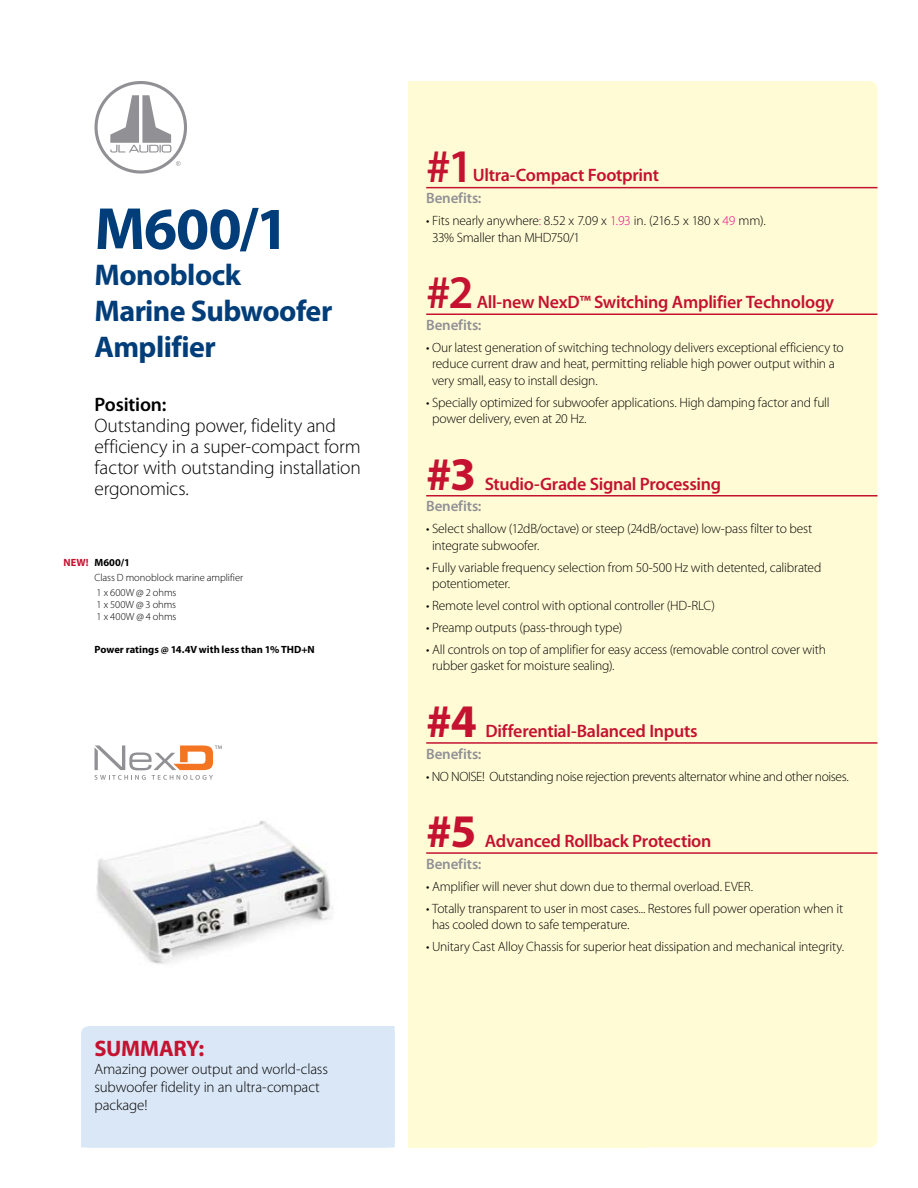
<style>
.page{position:relative;width:918px;height:1188px;background:#fff}
.page>*{position:absolute;margin:0;border:0;box-sizing:border-box;transform-origin:0 0}
.t1{font:700 60px "Myriad Pro";color:#003d79}
.t2{font:700 46.95px "Myriad Pro";color:#c41230}
.t3{font:600 46.95px "Myriad Pro";color:#c41230}
.t4{font:700 30px/36px "Myriad Pro";letter-spacing:-.02em;color:#003d79}
.t5{font:700 22.5px "Myriad Pro";letter-spacing:-.015em;color:#c41230}
.t6{font:300 19.5px/21px "Myriad Pro";letter-spacing:-.01em;color:#000}
.t7{font:600 19.5px "Myriad Pro";letter-spacing:-.01em;color:#000}
.t8{font:600 18px "Myriad Pro";letter-spacing:-.015em;color:#c41230}
.t9{font:300 15px/18px "Myriad Pro";letter-spacing:-.005em;color:#000}
.t10{font:600 15px "Myriad Pro";letter-spacing:-.01em;color:#919195}
.t11{font:300 13.5px/16.5px "Myriad Pro";letter-spacing:-.015em;color:#000}
.t12{font:300 10.5px/15px "Myriad Pro";letter-spacing:-.005em;color:#000}
.t13{font:700 10.5px "Myriad Pro";color:#000}
.t14{font:700 10.5px "Myriad Pro";color:#c41230}
.s1{color:#ec008c}
</style>
<div class="page">
<div style="left:408px;top:81px;width:469px;height:1067px;background:#fffcd5;border-radius:8px"></div>
<div style="left:408px;top:81px;width:237px;height:1067px;background:#fffcd5"></div>
<div style="left:81px;top:1026px;width:314px;height:122px;background:#dae7f6"></div>
<svg style="left:94px;top:81px;width:93px;height:93px"></svg>
<hr style="left:426px;top:187px;width:451px;height:1px;background:#c41230">
<hr style="left:426px;top:314px;width:451px;height:1px;background:#c41230">
<hr style="left:426px;top:495px;width:451px;height:1px;background:#c41230">
<hr style="left:426px;top:742px;width:451px;height:2px;background:#c41230">
<hr style="left:426px;top:852px;width:451px;height:2px;background:#c41230">
<img style="left:96px;top:820px;width:237px;height:144px">
<svg style="left:95px;top:746px;width:127px;height:34px"></svg>
<h1 class="t1" style="left:94px;top:190px;width:196px">M600/1</h1>
<h3 class="t4" style="left:94px;top:256px;width:239px">Monoblock<br>Marine Subwoofer<br>Amplifier</h3>
<h3 class="t7" style="left:94px;top:392px;width:73px">Position:</h3>
<h3 class="t6" style="left:94px;top:415px;width:268px">Outstanding power, fidelity and efficiency in a super-compact form factor with outstanding installation ergonomics.</h3>
<p class="t13" style="left:94px;top:556px;width:37px">M600/1</p>
<p class="t12" style="left:94px;top:570px;width:150px">Class D monoblock marine amplifier<br>1 x 600W @ 2 ohms</p>
<p class="t12" style="left:97px;top:599px;width:81px;line-height:12px">1 x 500W @ 3 ohms<br>1 x 400W @ 4 ohms</p>
<p class="t13" style="left:94px;top:643px;width:222px">Power ratings @ 14.4V with less than 1% THD+N</p>
<p class="t14" style="left:63px;top:556px;width:27px">NEW!</p>
<h3 class="t5" style="left:94px;top:1034px;width:111px">SUMMARY:</h3>
<p class="t9" style="left:95px;top:1060px;width:235px">Amazing power output and world-class subwoofer fidelity in an ultra-compact package!</p>
<h2 class="t3" style="left:426px;top:136px;width:49px">#1</h2>
<h3 class="t8" style="left:473px;top:164px;width:188px">Ultra-Compact Footprint</h3>
<p class="t10" style="left:426px;top:189px;width:57px">Benefits:</p>
<p class="t11" style="left:432px;top:212px;width:335px;text-indent:-6px">• Fits nearly anywhere<span class="s1">:</span> 8.52 x 7.09 x <span class="s1">1.93</span> in. (216.5 x 180 x <span class="s1">49</span> mm).<br>33% Smaller than MHD750/1</p>
<h2 class="t3" style="left:426px;top:262px;width:49px">#2</h2>
<h3 class="t8" style="left:477px;top:291px;width:359px">All-new NexD™ Switching Amplifier Technology</h3>
<p class="t10" style="left:426px;top:315px;width:57px">Benefits:</p>
<p class="t11" style="left:432px;top:339px;width:413px;text-indent:-6px">• Our latest generation of switching technology delivers exceptional efficiency to reduce current draw and heat, permitting reliable high power output within a very small, easy to install design.</p>
<p class="t11" style="left:432px;top:394px;width:399px;text-indent:-6px">• Specially optimized for subwoofer applications. High damping factor and full power delivery, even at 20 Hz.</p>
<h2 class="t2" style="left:426px;top:443px;width:51px">#3</h2>
<h3 class="t8" style="left:485px;top:472px;width:238px">Studio-Grade Signal Processing</h3>
<p class="t10" style="left:426px;top:497px;width:57px">Benefits:</p>
<p class="t11" style="left:432px;top:521px;width:382px;text-indent:-6px">• Select shallow (12dB/octave) or steep (24dB/octave) low-pass filter to best integrate subwoofer.</p>
<p class="t11" style="left:432px;top:559px;width:391px;text-indent:-6px">• Fully variable frequency selection from 50-500 Hz with detented, calibrated potentiometer.</p>
<p class="t11" style="left:426px;top:597px;width:290px">• Remote level control with optional controller (HD-RLC)</p>
<p class="t11" style="left:426px;top:619px;width:198px">• Preamp outputs (pass-through type)</p>
<p class="t11" style="left:432px;top:641px;width:395px;text-indent:-6px">• All controls on top of amplifier for easy access (removable control cover with rubber gasket for moisture sealing).</p>
<h2 class="t2" style="left:426px;top:690px;width:52px">#4</h2>
<h3 class="t8" style="left:485px;top:719px;width:214px">Differential-Balanced Inputs</h3>
<p class="t10" style="left:426px;top:744px;width:57px">Benefits:</p>
<p class="t11" style="left:426px;top:768px;width:424px">• NO NOISE! Outstanding noise rejection prevents alternator whine and other noises.</p>
<h2 class="t2" style="left:426px;top:800px;width:52px">#5</h2>
<h3 class="t8" style="left:485px;top:829px;width:228px">Advanced Rollback Protection</h3>
<p class="t10" style="left:426px;top:854px;width:57px">Benefits:</p>
<p class="t11" style="left:426px;top:878px;width:328px">• Amplifier will never shut down due to thermal overload. EVER.</p>
<p class="t11" style="left:432px;top:900px;width:413px;text-indent:-6px">• Totally transparent to user in most cases... Restores full power operation when it has cooled down to safe temperature.</p>
<p class="t11" style="left:426px;top:938px;width:419px">• Unitary Cast Alloy Chassis for superior heat dissipation and mechanical integrity.</p>
</div>
